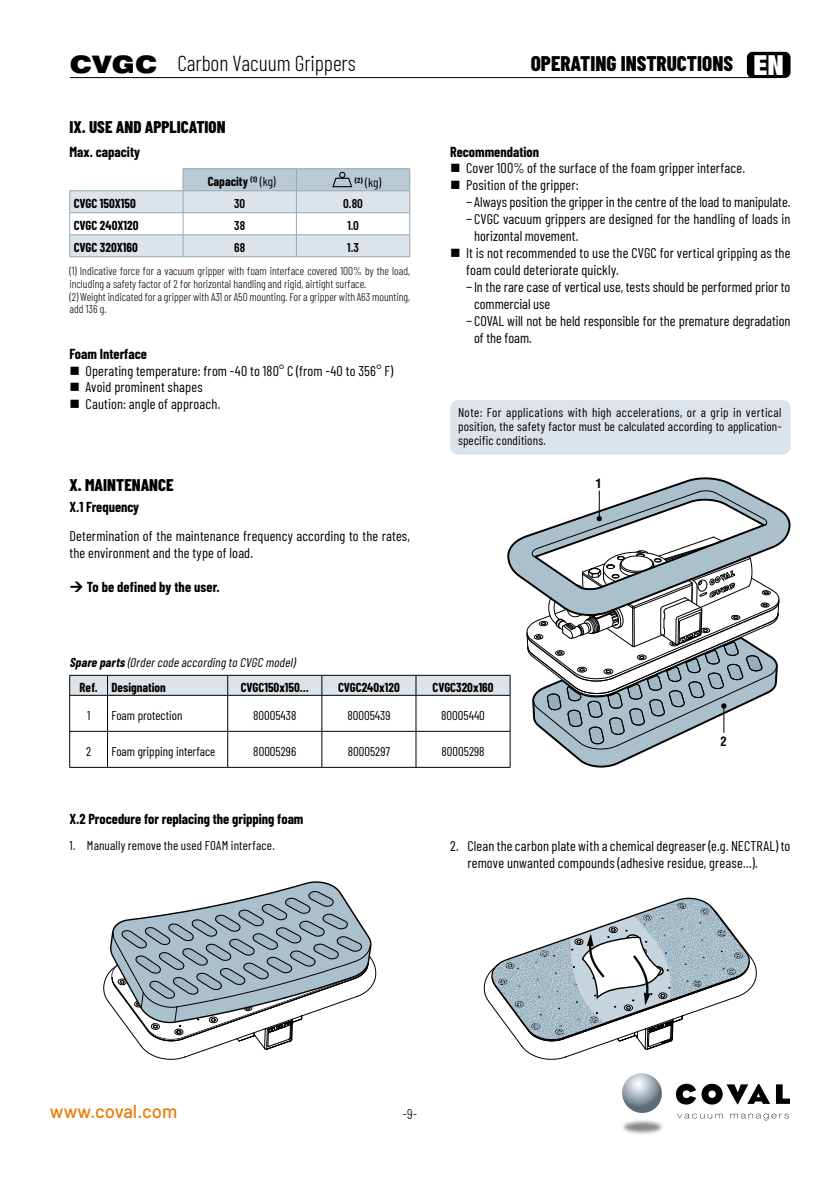
<style>
.page{position:relative;width:840px;height:1191px;background:#fff}
.page>*{position:absolute;margin:0;border:0;box-sizing:border-box;transform-origin:0 0}
.t1{font:900 expanded 27.6px "Helvetica Neue";color:#fff}
.t2{font:900 24.8px "Pragmatica Ext";color:#000}
.t3{font:300 21.8px "Barlow Condensed";letter-spacing:-.005em;color:#000}
.t4{font:800 21.2px "Barlow Condensed";color:#000}
.t5{font:500 18.4px "Barlow";color:#ed7902}
.t6{font:800 17px "Barlow Condensed";color:#000}
.t7{font:14.2px/17px "Barlow Condensed";letter-spacing:.005em;color:#000}
.t8{font:700 14.2px "Barlow Condensed";color:#000}
.t9{font:300 14.2px "Barlow Condensed";color:#000}
.t10{font:12.8px/14.2px "Barlow Condensed";color:#000;text-align:justify}
.t11{font:700 12.8px "Barlow Condensed";color:#000}
.t12{font:italic 12.8px "Barlow Condensed";color:#000}
.t13{font:600 12.8px "Barlow Condensed";color:#000}
.t14{font:700 condensed 12.8px "Helvetica";color:#000}
.t15{font:300 11.2px/12.8px "Barlow Condensed";color:#000}
.s1{font-weight:400}
.s2{font-weight:700}
</style>
<div class="page">
<img style="left:622px;top:1120px;width:41px;height:15px">
<svg style="left:677px;top:1113px;width:45px;height:5px"></svg>
<svg style="left:730px;top:1113px;width:58px;height:7px"></svg>
<svg style="left:675px;top:1083px;width:20px;height:21px"></svg>
<svg style="left:701px;top:1083px;width:68px;height:21px"></svg>
<svg style="left:776px;top:1084px;width:13px;height:20px"></svg>
<svg style="left:622px;top:1073px;width:40px;height:40px"></svg>
<hr style="left:70px;top:77px;width:705px;height:1px;background:#000">
<hr style="left:183px;top:168px;width:113px;height:1px;background:#8ea8b8">
<hr style="left:296px;top:168px;width:114px;height:1px;background:#8ea8b8">
<svg style="left:103px;top:881px;width:273px;height:178px"></svg>
<svg style="left:483px;top:897px;width:273px;height:162px"></svg>
<hr style="left:69px;top:767px;width:38px;height:1px;background:#000">
<hr style="left:107px;top:767px;width:120px;height:1px;background:#000">
<hr style="left:227px;top:767px;width:94px;height:1px;background:#000">
<hr style="left:321px;top:767px;width:95px;height:1px;background:#000">
<hr style="left:416px;top:767px;width:94px;height:1px;background:#000">
<svg style="left:69px;top:169px;width:341px;height:88px"></svg>
<div style="left:450px;top:400px;width:340px;height:55px;background:#dce4ea;border-radius:8px"></div>
<div style="left:746px;top:52px;width:44px;height:26px;background:#000;border-radius:6px"></div>
<svg style="left:69px;top:477px;width:722px;height:290px"></svg>
<h2 class="t2" style="left:70px;top:48px;width:88px">CVGC</h2>
<h3 class="t3" style="left:177px;top:48px;width:179px">Carbon Vacuum Grippers</h3>
<p class="t6" style="left:69px;top:115px;width:157px">IX. USE AND APPLICATION</p>
<p class="t8" style="left:69px;top:141px;width:72px">Max. capacity</p>
<p class="t11" style="left:208px;top:172px;width:69px">Capacity <sup>(1)</sup> <span class="s1">(kg)</span></p>
<p class="t10" style="left:355px;top:175px;width:28px"><sup>(2)</sup> (kg)</p>
<p class="t11" style="left:74px;top:194px;width:64px">CVGC 150X150</p>
<p class="t13" style="left:234px;top:194px;width:13px">30</p>
<p class="t13" style="left:343px;top:194px;width:21px">0.80</p>
<p class="t11" style="left:74px;top:216px;width:66px">CVGC 240X120</p>
<p class="t13" style="left:234px;top:216px;width:12px">38</p>
<p class="t13" style="left:347px;top:216px;width:13px">1.0</p>
<p class="t11" style="left:74px;top:238px;width:66px">CVGC 320X160</p>
<p class="t13" style="left:234px;top:238px;width:12px">68</p>
<p class="t13" style="left:347px;top:238px;width:13px">1.3</p>
<p class="t15" style="left:69px;top:264px;width:342px">(1) Indicative force for a vacuum gripper with foam interface covered 100% by the load, including a safety factor of 2 for horizontal handling and rigid, airtight surface.<br>(2) Weight indicated for a gripper with A31 or A50 mounting. For a gripper with A63 mounting, add 136 g.</p>
<p class="t8" style="left:69px;top:343px;width:79px">Foam Interface</p>
<p class="t7" style="left:85px;top:361px;width:309px">Operating temperature: from -40 to 180° C (from -40 to 356° F)<br>Avoid prominent shapes<br>Caution: angle of approach.</p>
<p class="t6" style="left:69px;top:473px;width:105px">X. MAINTENANCE</p>
<p class="t8" style="left:69px;top:497px;width:71px">X.1 Frequency</p>
<p class="t7" style="left:69px;top:526px;width:342px">Determination of the maintenance frequency according to the rates, the environment and the type of load.</p>
<p class="t8" style="left:87px;top:576px;width:134px">To be defined by the user.</p>
<p class="t12" style="left:69px;top:653px;width:230px"><span class="s2">Spare parts</span>(OrdercodeaccordingtoCVGC model)</p>
<h3 class="t4" style="left:530px;top:48px;width:203px">OPERATING INSTRUCTIONS</h3>
<h1 class="t1" style="left:753px;top:47px;width:32px">EN</h1>
<p class="t8" style="left:450px;top:141px;width:91px">Recommendation</p>
<p class="t7" style="left:466px;top:159px;width:280px">Cover 100% of the surface of the foam gripper interface.</p>
<p class="t7" style="left:466px;top:176px;width:114px">Position of the gripper:</p>
<p class="t7" style="left:466px;top:193px;width:326px">− Always position the gripper in the centre of the load to manipulate.</p>
<p class="t7" style="left:466px;top:210px;width:326px">− CVGC vacuum grippers are designed for the handling of loads in</p>
<p class="t7" style="left:474px;top:227px;width:106px">horizontal movement.</p>
<p class="t7" style="left:466px;top:243px;width:326px">It is not recommended to use the CVGC for vertical gripping as the</p>
<p class="t7" style="left:466px;top:260px;width:154px">foam could deteriorate quickly.</p>
<p class="t7" style="left:466px;top:277px;width:326px">− In the rare case of vertical use, tests should be performed prior to</p>
<p class="t7" style="left:474px;top:294px;width:78px">commercial use</p>
<p class="t7" style="left:466px;top:311px;width:326px">− COVAL will not be held responsible for the premature degradation</p>
<p class="t7" style="left:474px;top:328px;width:59px">of the foam.</p>
<p class="t10" style="left:458px;top:404px;width:325px">Note: For applications with high accelerations, or a grip in vertical position, the safety factor must be calculated according to application&shy;specific conditions.</p>
<p class="t14" style="left:595px;top:476px;width:8px">1</p>
<p class="t11" style="left:79px;top:678px;width:88px">Ref. Designation</p>
<p class="t11" style="left:240px;top:678px;width:70px">CVGC150x150…</p>
<p class="t11" style="left:338px;top:678px;width:63px">CVGC240x120</p>
<p class="t11" style="left:432px;top:678px;width:63px">CVGC320x160</p>
<p class="t10" style="left:87px;top:707px;width:5px">1</p>
<p class="t10" style="left:111px;top:707px;width:72px">Foam protection</p>
<p class="t10" style="left:253px;top:707px;width:45px">80005438</p>
<p class="t10" style="left:347px;top:707px;width:45px">80005439</p>
<p class="t10" style="left:441px;top:707px;width:45px">80005440</p>
<p class="t10" style="left:86px;top:743px;width:7px">2</p>
<p class="t10" style="left:111px;top:743px;width:105px">Foam gripping interface</p>
<p class="t10" style="left:253px;top:743px;width:44px">80005296</p>
<p class="t10" style="left:347px;top:743px;width:44px">80005297</p>
<p class="t10" style="left:441px;top:743px;width:45px">80005298</p>
<p class="t14" style="left:720px;top:733px;width:8px">2</p>
<p class="t8" style="left:69px;top:808px;width:235px">X.2 Procedure for replacing the gripping foam</p>
<p class="t10" style="left:69px;top:837px;width:207px">1. Manually remove the used FOAM interface.</p>
<p class="t7" style="left:467px;top:836px;width:324px;text-indent:-17px">2. Clean the carbon plate with a chemical degreaser (e.g. NECTRAL) to remove unwanted compounds (adhesive residue, grease...).</p>
<p class="t5" style="left:50px;top:1097px;width:129px">www.coval.com</p>
<p class="t9" style="left:402px;top:1103px;width:16px">-9-</p>
</div>
